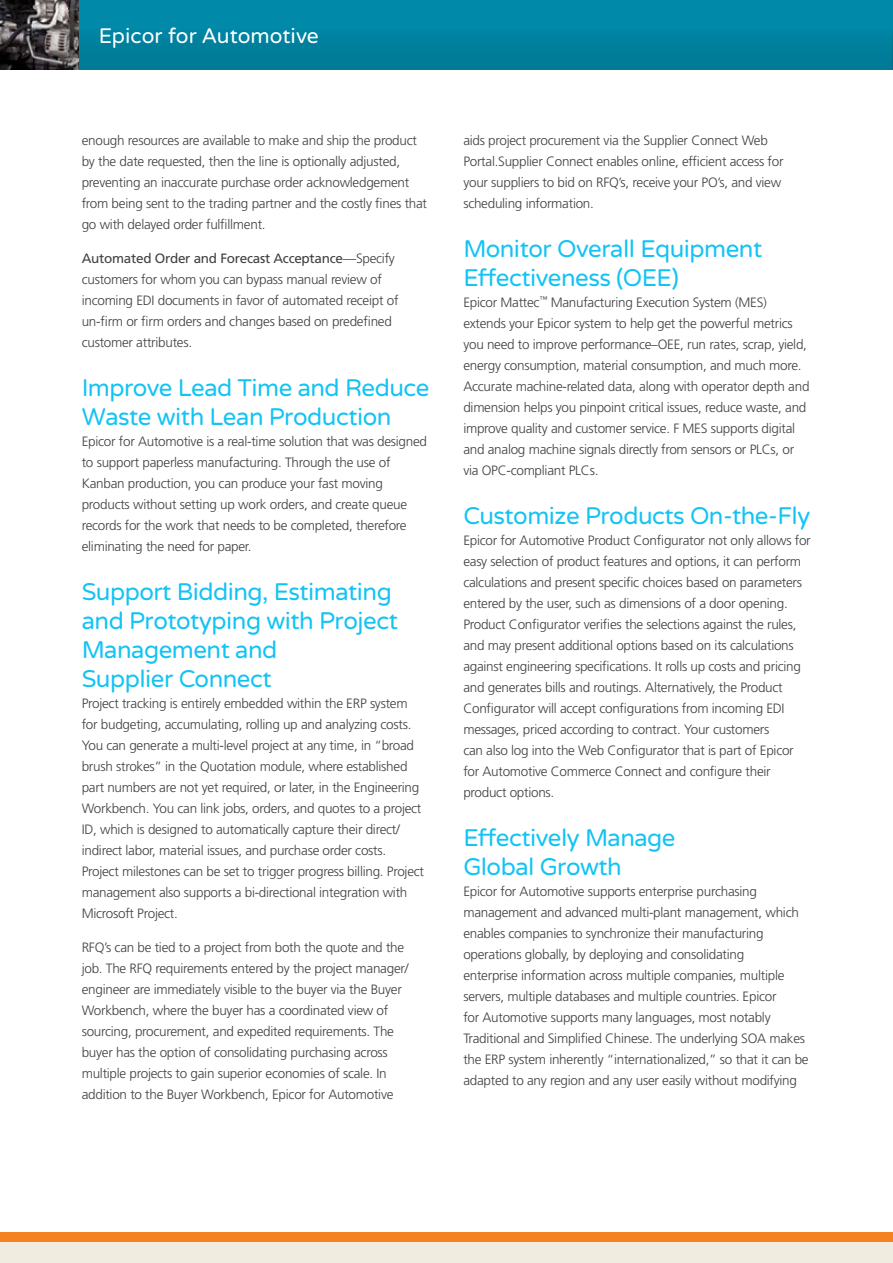
<style>
.page{position:relative;width:893px;height:1263px;background:#fff}
.page>*{position:absolute;margin:0;border:0;box-sizing:border-box;transform-origin:0 0}
.Body_Heading{font:24px/28.8px "Varela Round";letter-spacing:-.02em;color:#12c3f4}
.t1{font:21px "Varela Round";color:#fff}
.Body_Copy{font:300 13.5px/21px "Frutiger LT Std";letter-spacing:-.02em;color:#414042}
.s1{font-weight:400}
</style>
<div class="page">
<div style="left:0;top:1232px;width:893px;height:10px;background:#f58220"></div>
<div style="left:0;top:1242px;width:893px;height:21px;background:#f0ede0"></div>
<div style="left:0;top:0;width:893px;height:70px;background:#0084a2"></div>
<svg style="left:892px;top:37px;width:1px;height:33px"></svg>
<img style="left:0;top:0;width:79px;height:69px">
<h2 class="t1" style="left:99px;top:24px;width:222px">Epicor for Automotive</h2>
<p class="Body_Copy" style="left:82px;top:130px;width:347px">enough resources are available to make and ship the product by the date requested, then the line is optionally adjusted, preventing an inaccurate purchase order acknowledgement from being sent to the trading partner and the costly fines that go with delayed order fulfillment.</p>
<p class="Body_Copy" style="left:82px;top:248px;width:318px"><span class="s1">Automated Order and Forecast Acceptance</span>—Specify customers for whom you can bypass manual review of incoming EDI documents in favor of automated receipt of un-firm or firm orders and changes based on predefined customer attributes.</p>
<p class="Body_Heading" style="left:82px;top:374px;width:349px">Improve Lead Time and Reduce<br>Waste with Lean Production</p>
<p class="Body_Copy" style="left:82px;top:431px;width:347px">Epicor for Automotive is a real-time solution that was designed to support paperless manufacturing. Through the use of Kanban production, you can produce your fast moving products without setting up work orders, and create queue records for the work that needs to be completed, therefore eliminating the need for paper.</p>
<p class="Body_Heading" style="left:82px;top:578px;width:318px">Support Bidding, Estimating and Prototyping with Project<br>Management and<br>Supplier Connect</p>
<p class="Body_Copy" style="left:82px;top:693px;width:344px">Project tracking is entirely embedded within the ERP system for budgeting, accumulating, rolling up and analyzing costs.<br>You can generate a multi-level project at any time, in “broad brush strokes” in the Quotation module, where established part numbers are not yet required, or later, in the Engineering Workbench. You can link jobs, orders, and quotes to a project ID, which is designed to automatically capture their direct/ indirect labor, material issues, and purchase order costs.<br>Project milestones can be set to trigger progress billing. Project management also supports a bi-directional integration with Microsoft Project.</p>
<p class="Body_Copy" style="left:82px;top:937px;width:328px">RFQ’s can be tied to a project from both the quote and the job. The RFQ requirements entered by the project manager/ engineer are immediately visible to the buyer via the Buyer Workbench, where the buyer has a coordinated view of sourcing, procurement, and expedited requirements. The buyer has the option of consolidating purchasing across multiple projects to gain superior economies of scale. In addition to the Buyer Workbench, Epicor for Automotive</p>
<p class="Body_Copy" style="left:463px;top:130px;width:322px">aids project procurement via the Supplier Connect Web Portal.Supplier Connect enables online, efficient access for your suppliers to bid on RFQ’s, receive your PO’s, and view scheduling information.</p>
<p class="Body_Heading" style="left:463px;top:235px;width:300px">Monitor Overall Equipment<br>Effectiveness (OEE)</p>
<p class="Body_Copy" style="left:463px;top:292px;width:348px">Epicor Mattec<sup>™</sup> Manufacturing Execution System (MES) extends your Epicor system to help get the powerful metrics you need to improve performance–OEE, run rates, scrap, yield, energy consumption, material consumption, and much more.<br>Accurate machine-related data, along with operator depth and dimension helps you pinpoint critical issues, reduce waste, and improve quality and customer service. F MES supports digital and analog machine signals directly from sensors or PLCs, or via OPC-compliant PLCs.</p>
<p class="Body_Heading" style="left:463px;top:502px;width:348px">Customize Products On-the-Fly</p>
<p class="Body_Copy" style="left:463px;top:530px;width:349px">Epicor for Automotive Product Configurator not only allows for easy selection of product features and options, it can perform calculations and present specific choices based on parameters entered by the user, such as dimensions of a door opening.<br>Product Configurator verifies the selections against the rules, and may present additional options based on its calculations against engineering specifications. It rolls up costs and pricing and generates bills and routings. Alternatively, the Product Configurator will accept configurations from incoming EDI messages, priced according to contract. Your customers<br>can also log into the Web Configurator that is part of Epicor for Automotive Commerce Connect and configure their product options.</p>
<p class="Body_Heading" style="left:463px;top:824px;width:214px">Effectively Manage<br>Global Growth</p>
<p class="Body_Copy" style="left:463px;top:881px;width:347px">Epicor for Automotive supports enterprise purchasing management and advanced multi-plant management, which enables companies to synchronize their manufacturing operations globally, by deploying and consolidating<br>enterprise information across multiple companies, multiple servers, multiple databases and multiple countries. Epicor<br>for Automotive supports many languages, most notably Traditional and Simplified Chinese. The underlying SOA makes the ERP system inherently “internationalized,” so that it can be adapted to any region and any user easily without modifying</p>
</div>
